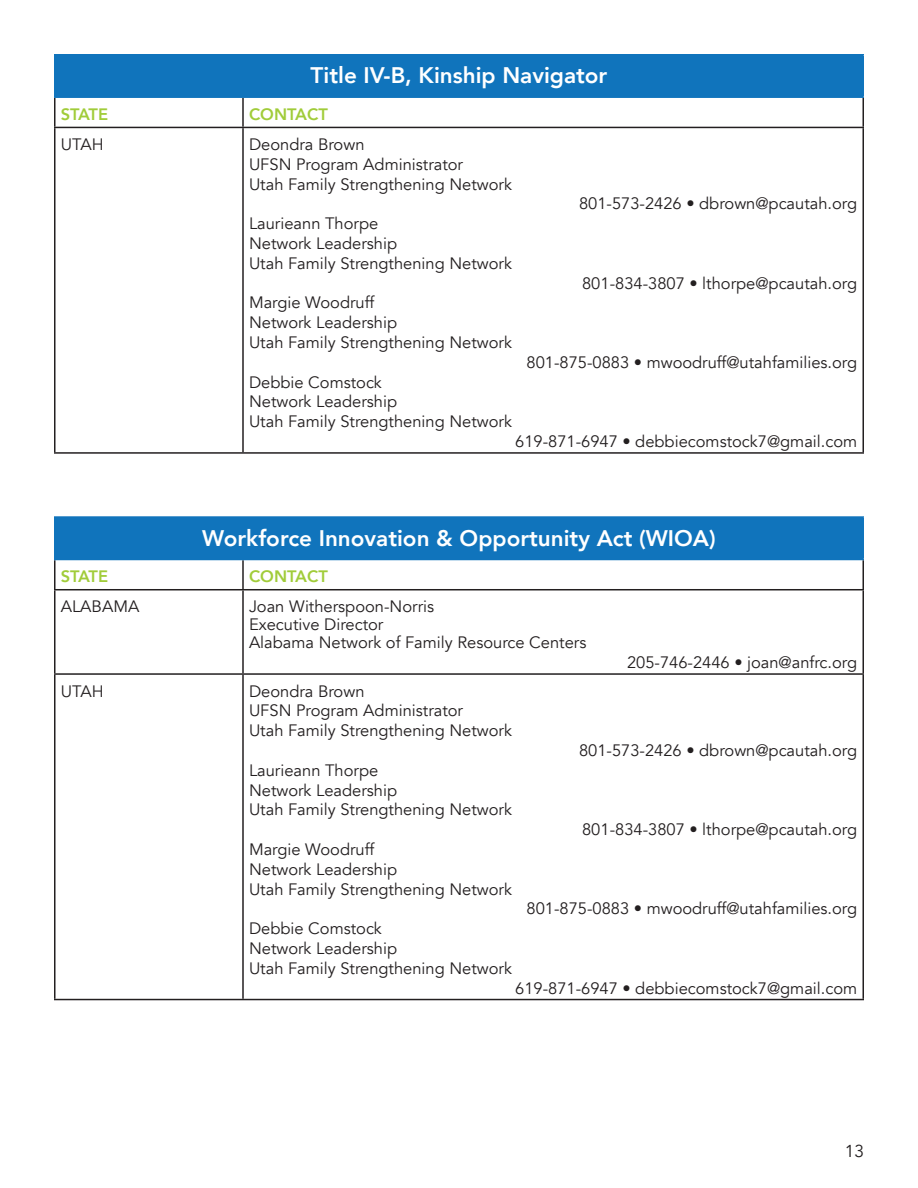
<style>
.page{position:relative;width:918px;height:1188px;background:#fff}
.page>*{position:absolute;margin:0;border:0;box-sizing:border-box;transform-origin:0 0}
.t1{font:800 22.5px "Avenir";color:#fff}
.t2{font:17.25px "Avenir";color:#231f20}
.t3{font:16.5px "Avenir";color:#231f20}
.t4{font:800 16.5px "Avenir";color:#a1cc3a}
</style>
<div class="page">
<div style="left:55px;top:55px;width:808px;height:42px;background:#1074bc"></div>
<hr style="left:54px;top:98px;width:2px;height:29px;background:#231f20">
<hr style="left:242px;top:98px;width:2px;height:29px;background:#231f20">
<hr style="left:862px;top:98px;width:2px;height:29px;background:#231f20">
<hr style="left:54px;top:127px;width:189px;height:1px;background:#231f20">
<hr style="left:54px;top:128px;width:2px;height:324px;background:#231f20">
<hr style="left:243px;top:127px;width:621px;height:1px;background:#231f20">
<hr style="left:242px;top:128px;width:2px;height:324px;background:#231f20">
<hr style="left:862px;top:128px;width:2px;height:324px;background:#231f20">
<hr style="left:54px;top:452px;width:189px;height:2px;background:#231f20">
<hr style="left:54px;top:54px;width:189px;height:2px;background:#1074bc">
<hr style="left:54px;top:55px;width:2px;height:41px;background:#1074bc">
<hr style="left:243px;top:54px;width:621px;height:2px;background:#1074bc">
<hr style="left:862px;top:55px;width:2px;height:41px;background:#1074bc">
<hr style="left:54px;top:96px;width:189px;height:2px;background:#1074bc">
<hr style="left:243px;top:96px;width:621px;height:2px;background:#1074bc">
<hr style="left:243px;top:452px;width:621px;height:2px;background:#231f20">
<div style="left:55px;top:517px;width:808px;height:43px;background:#1074bc"></div>
<hr style="left:54px;top:560px;width:2px;height:29px;background:#231f20">
<hr style="left:242px;top:560px;width:2px;height:29px;background:#231f20">
<hr style="left:862px;top:560px;width:2px;height:29px;background:#231f20">
<hr style="left:54px;top:589px;width:189px;height:1px;background:#231f20">
<hr style="left:54px;top:590px;width:2px;height:83px;background:#231f20">
<hr style="left:243px;top:589px;width:621px;height:1px;background:#231f20">
<hr style="left:242px;top:590px;width:2px;height:83px;background:#231f20">
<hr style="left:862px;top:590px;width:2px;height:83px;background:#231f20">
<hr style="left:54px;top:673px;width:189px;height:2px;background:#231f20">
<hr style="left:54px;top:675px;width:2px;height:324px;background:#231f20">
<hr style="left:242px;top:675px;width:2px;height:324px;background:#231f20">
<hr style="left:862px;top:675px;width:2px;height:324px;background:#231f20">
<hr style="left:54px;top:999px;width:189px;height:1px;background:#231f20">
<hr style="left:54px;top:516px;width:189px;height:2px;background:#1074bc">
<hr style="left:54px;top:518px;width:2px;height:41px;background:#1074bc">
<hr style="left:243px;top:516px;width:621px;height:2px;background:#1074bc">
<hr style="left:862px;top:518px;width:2px;height:41px;background:#1074bc">
<hr style="left:54px;top:559px;width:189px;height:1px;background:#1074bc">
<hr style="left:243px;top:559px;width:621px;height:1px;background:#1074bc">
<hr style="left:243px;top:673px;width:621px;height:2px;background:#231f20">
<hr style="left:243px;top:999px;width:621px;height:1px;background:#231f20">
<p class="t1" style="left:311px;top:58px;width:298px">Title IV-B, Kinship Navigator</p>
<p class="t4" style="left:61px;top:101px;width:49px">STATE</p>
<p class="t4" style="left:249px;top:101px;width:80px">CONTACT</p>
<p class="t3" style="left:61px;top:134px;width:44px">UTAH</p>
<p class="t3" style="left:249px;top:134px;width:117px">Deondra Brown</p>
<p class="t3" style="left:249px;top:154px;width:216px">UFSN Program Administrator</p>
<p class="t3" style="left:249px;top:174px;width:265px">Utah Family Strengthening Network</p>
<p class="t3" style="left:249px;top:214px;width:131px">Laurieann Thorpe</p>
<p class="t3" style="left:249px;top:233px;width:150px">Network Leadership</p>
<p class="t3" style="left:249px;top:253px;width:265px">Utah Family Strengthening Network</p>
<p class="t3" style="left:249px;top:293px;width:127px">Margie Woodruff</p>
<p class="t3" style="left:249px;top:313px;width:150px">Network Leadership</p>
<p class="t3" style="left:249px;top:332px;width:265px">Utah Family Strengthening Network</p>
<p class="t3" style="left:249px;top:372px;width:134px">Debbie Comstock</p>
<p class="t3" style="left:249px;top:392px;width:150px">Network Leadership</p>
<p class="t3" style="left:249px;top:412px;width:265px">Utah Family Strengthening Network</p>
<p class="t3" style="left:579px;top:194px;width:280px">801-573-2426 • dbrown@pcautah.org</p>
<p class="t3" style="left:582px;top:273px;width:277px">801-834-3807 • lthorpe@pcautah.org</p>
<p class="t3" style="left:527px;top:352px;width:332px">801-875-0883 • mwoodruff@utahfamilies.org</p>
<p class="t3" style="left:515px;top:431px;width:344px">619-871-6947 • debbiecomstock7@gmail.com</p>
<p class="t1" style="left:202px;top:520px;width:515px">Workforce Innovation &amp; Opportunity Act (WIOA)</p>
<p class="t4" style="left:61px;top:563px;width:49px">STATE</p>
<p class="t4" style="left:249px;top:563px;width:80px">CONTACT</p>
<p class="t3" style="left:61px;top:597px;width:80px">ALABAMA</p>
<p class="t3" style="left:249px;top:597px;width:187px">Joan Witherspoon-Norris</p>
<p class="t3" style="left:249px;top:615px;width:136px">Executive Director</p>
<p class="t3" style="left:249px;top:633px;width:339px">Alabama Network of Family Resource Centers</p>
<p class="t3" style="left:61px;top:681px;width:44px">UTAH</p>
<p class="t3" style="left:249px;top:681px;width:117px">Deondra Brown</p>
<p class="t3" style="left:249px;top:701px;width:216px">UFSN Program Administrator</p>
<p class="t3" style="left:249px;top:721px;width:265px">Utah Family Strengthening Network</p>
<p class="t3" style="left:627px;top:653px;width:232px">205-746-2446 • joan@anfrc.org</p>
<p class="t3" style="left:249px;top:760px;width:131px">Laurieann Thorpe</p>
<p class="t3" style="left:249px;top:780px;width:150px">Network Leadership</p>
<p class="t3" style="left:249px;top:800px;width:265px">Utah Family Strengthening Network</p>
<p class="t3" style="left:249px;top:839px;width:127px">Margie Woodruff</p>
<p class="t3" style="left:249px;top:859px;width:150px">Network Leadership</p>
<p class="t3" style="left:249px;top:879px;width:265px">Utah Family Strengthening Network</p>
<p class="t3" style="left:249px;top:919px;width:134px">Debbie Comstock</p>
<p class="t3" style="left:249px;top:938px;width:150px">Network Leadership</p>
<p class="t3" style="left:249px;top:958px;width:265px">Utah Family Strengthening Network</p>
<p class="t3" style="left:579px;top:740px;width:280px">801-573-2426 • dbrown@pcautah.org</p>
<p class="t3" style="left:582px;top:820px;width:277px">801-834-3807 • lthorpe@pcautah.org</p>
<p class="t3" style="left:527px;top:899px;width:332px">801-875-0883 • mwoodruff@utahfamilies.org</p>
<p class="t3" style="left:515px;top:978px;width:344px">619-871-6947 • debbiecomstock7@gmail.com</p>
<p class="t2" style="left:845px;top:1141px;width:21px">13</p>
</div>
